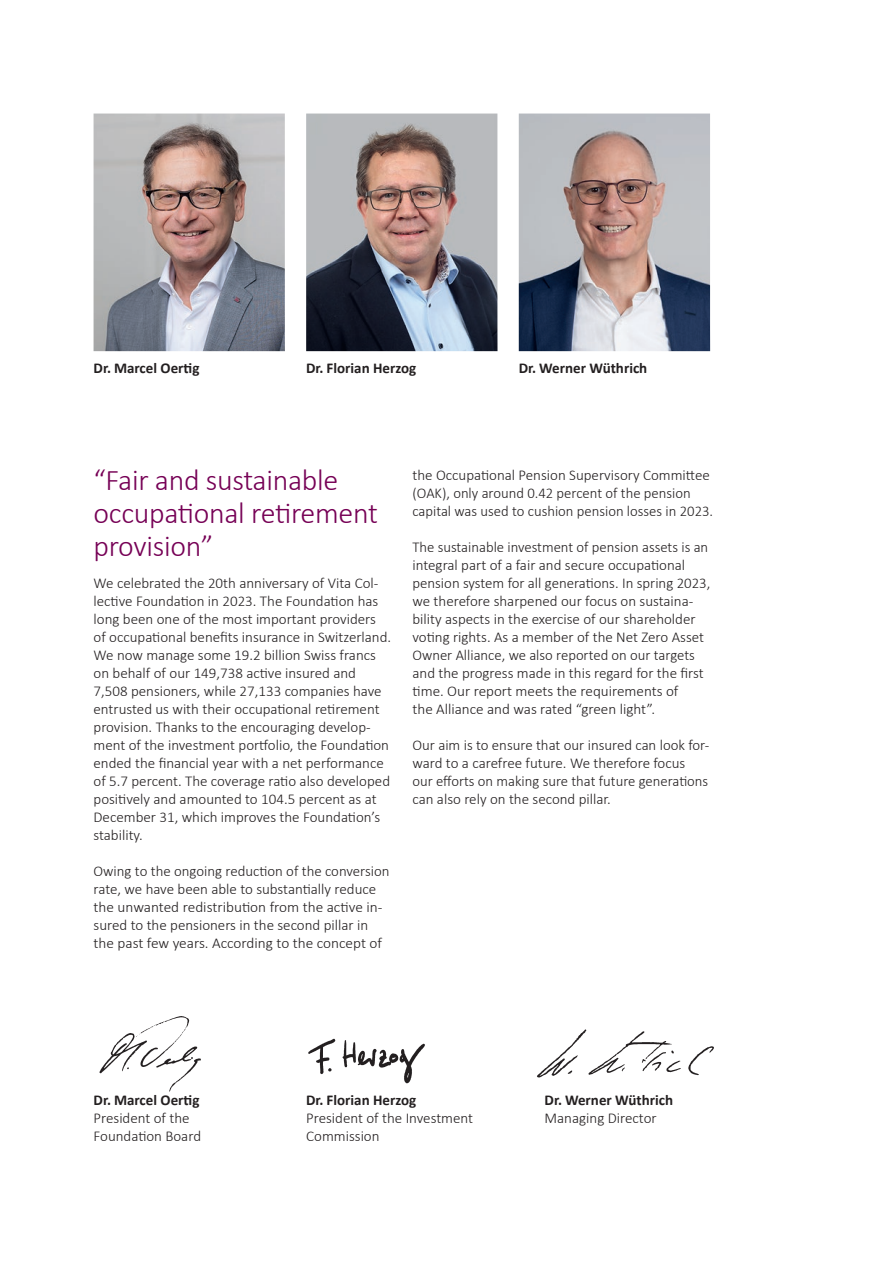
<style>
.page{position:relative;width:893px;height:1263px;background:#fff}
.page>*{position:absolute;margin:0;border:0;box-sizing:border-box;transform-origin:0 0}
.t1{font:300 30px/33px "Calibri";letter-spacing:-.01em;color:#760155}
.t2{font:300 15px/18px "Calibri";color:#231f20}
.t3{font:700 15px "Calibri";color:#231f20}
</style>
<div class="page">
<img style="left:306px;top:114px;width:191px;height:237px">
<img style="left:519px;top:114px;width:191px;height:237px">
<img style="left:94px;top:114px;width:191px;height:237px">
<img style="left:308px;top:1038px;width:117px;height:46px">
<img style="left:99px;top:1016px;width:102px;height:76px">
<img style="left:537px;top:1029px;width:177px;height:49px">
<p class="t3" style="left:94px;top:358px;width:107px">Dr. Marcel Oertig</p>
<p class="t3" style="left:306px;top:358px;width:112px">Dr. Florian Herzog</p>
<p class="t3" style="left:519px;top:358px;width:130px">Dr. Werner Wüthrich</p>
<h1 class="t1" style="left:94px;top:462px;width:286px">“Fair and sustainable occupational retirement provision”</h1>
<p class="t2" style="left:94px;top:573px;width:299px">We celebrated the 20th anniversary of Vita Col&shy;lective Foundation in 2023. The Foundation has long been one of the most important providers of occupational benefits insurance in Switzerland.<br>We now manage some 19.2 billion Swiss francs on behalf of our 149,738 active insured and 7,508 pensioners, while 27,133 companies have entrusted us with their occupational retirement provision. Thanks to the encouraging develop&shy;ment of the investment portfolio, the Foundation ended the financial year with a net performance of 5.7 percent. The coverage ratio also developed positively and amounted to 104.5 percent as at December 31, which improves the Foundation’s stability.</p>
<p class="t2" style="left:94px;top:861px;width:297px">Owing to the ongoing reduction of the conversion rate, we have been able to substantially reduce the unwanted redistribution from the active in&shy;sured to the pensioners in the second pillar in the past few years. According to the concept of</p>
<p class="t2" style="left:412px;top:465px;width:302px">the Occupational Pension Supervisory Committee (OAK), only around 0.42 percent of the pension capital was used to cushion pension losses in 2023.</p>
<p class="t2" style="left:412px;top:537px;width:299px">The sustainable investment of pension assets is an integral part of a fair and secure occupational pension system for all generations. In spring 2023, we therefore sharpened our focus on sustaina&shy;bility aspects in the exercise of our shareholder voting rights. As a member of the Net Zero Asset Owner Alliance, we also reported on our targets and the progress made in this regard for the first time. Our report meets the requirements of<br>the Alliance and was rated “green light”.</p>
<p class="t2" style="left:412px;top:735px;width:298px">Our aim is to ensure that our insured can look for&shy;ward to a carefree future. We therefore focus our efforts on making sure that future generations can also rely on the second pillar.</p>
<p class="t3" style="left:94px;top:1091px;width:107px">Dr. Marcel Oertig</p>
<p class="t2" style="left:94px;top:1108px;width:109px">President of the<br>Foundation Board</p>
<p class="t3" style="left:306px;top:1091px;width:112px">Dr. Florian Herzog</p>
<p class="t2" style="left:306px;top:1108px;width:168px">President of the Investment<br>Commission</p>
<p class="t3" style="left:545px;top:1091px;width:130px">Dr. Werner Wüthrich</p>
<p class="t2" style="left:545px;top:1108px;width:114px">Managing Director</p>
</div>
